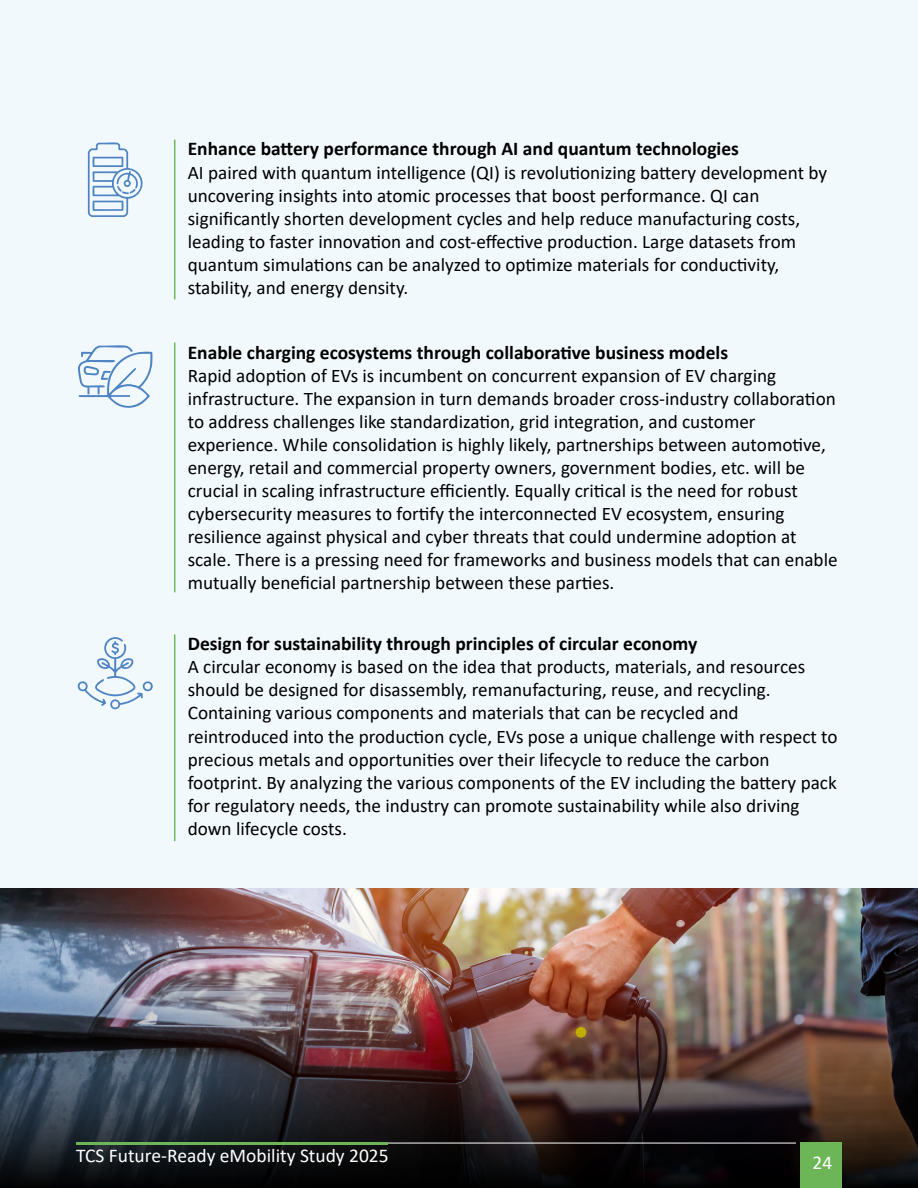
<style>
.page{position:relative;width:918px;height:1188px;background:#fff}
.page>*{position:absolute;margin:0;border:0;box-sizing:border-box;transform-origin:0 0}
.t1{font:700 19.5px "Calibri";color:#000}
.t2{font:19.5px "Calibri";color:#fff}
.t3{font:19.2px/23.1px "Calibri";color:#000}
</style>
<div class="page">
<img style="left:0;top:887px;width:918px;height:301px">
<div style="left:0;top:0;width:918px;height:887px;background:#f2f9fc"></div>
<hr style="left:174px;top:140px;width:1px;height:159px;background:#6db657">
<hr style="left:174px;top:343px;width:1px;height:249px;background:#6db657">
<hr style="left:174px;top:634px;width:1px;height:207px;background:#6db657">
<svg style="left:88px;top:142px;width:55px;height:75px"></svg>
<svg style="left:78px;top:345px;width:74px;height:63px"></svg>
<svg style="left:78px;top:637px;width:75px;height:72px"></svg>
<div style="left:800px;top:1142px;width:42px;height:46px;background:#6db657"></div>
<hr style="left:89px;top:1143px;width:707px;height:1px;background:#fff">
<hr style="left:76px;top:1142px;width:312px;height:3px;background:#6db657">
<p class="t1" style="left:188px;top:135px;width:553px">Enhance battery performance through AI and quantum technologies</p>
<p class="t3" style="left:188px;top:160px;width:641px">AI paired with quantum intelligence (QI) is revolutionizing battery development by uncovering insights into atomic processes that boost performance. QI can significantly shorten development cycles and help reduce manufacturing costs, leading to faster innovation and cost-effective production. Large datasets from quantum simulations can be analyzed to optimize materials for conductivity, stability, and energy density.</p>
<p class="t1" style="left:188px;top:338px;width:542px">Enable charging ecosystems through collaborative business models</p>
<p class="t3" style="left:188px;top:363px;width:651px">Rapid adoption of EVs is incumbent on concurrent expansion of EV charging infrastructure. The expansion in turn demands broader cross-industry collaboration to address challenges like standardization, grid integration, and customer experience. While consolidation is highly likely, partnerships between automotive, energy, retail and commercial property owners, government bodies, etc. will be crucial in scaling infrastructure efficiently. Equally critical is the need for robust cybersecurity measures to fortify the interconnected EV ecosystem, ensuring resilience against physical and cyber threats that could undermine adoption at scale. There is a pressing need for frameworks and business models that can enable mutually beneficial partnership between these parties.</p>
<p class="t1" style="left:188px;top:630px;width:511px">Design for sustainability through principles of circular economy</p>
<p class="t3" style="left:188px;top:655px;width:651px">A circular economy is based on the idea that products, materials, and resources should be designed for disassembly, remanufacturing, reuse, and recycling.<br>Containing various components and materials that can be recycled and reintroduced into the production cycle, EVs pose a unique challenge with respect to precious metals and opportunities over their lifecycle to reduce the carbon footprint. By analyzing the various components of the EV including the battery pack for regulatory needs, the industry can promote sustainability while also driving down lifecycle costs.</p>
<p class="t2" style="left:76px;top:1142px;width:314px">TCS Future-Ready eMobility Study 2025</p>
<p class="t2" style="left:813px;top:1149px;width:21px">24</p>
</div>
